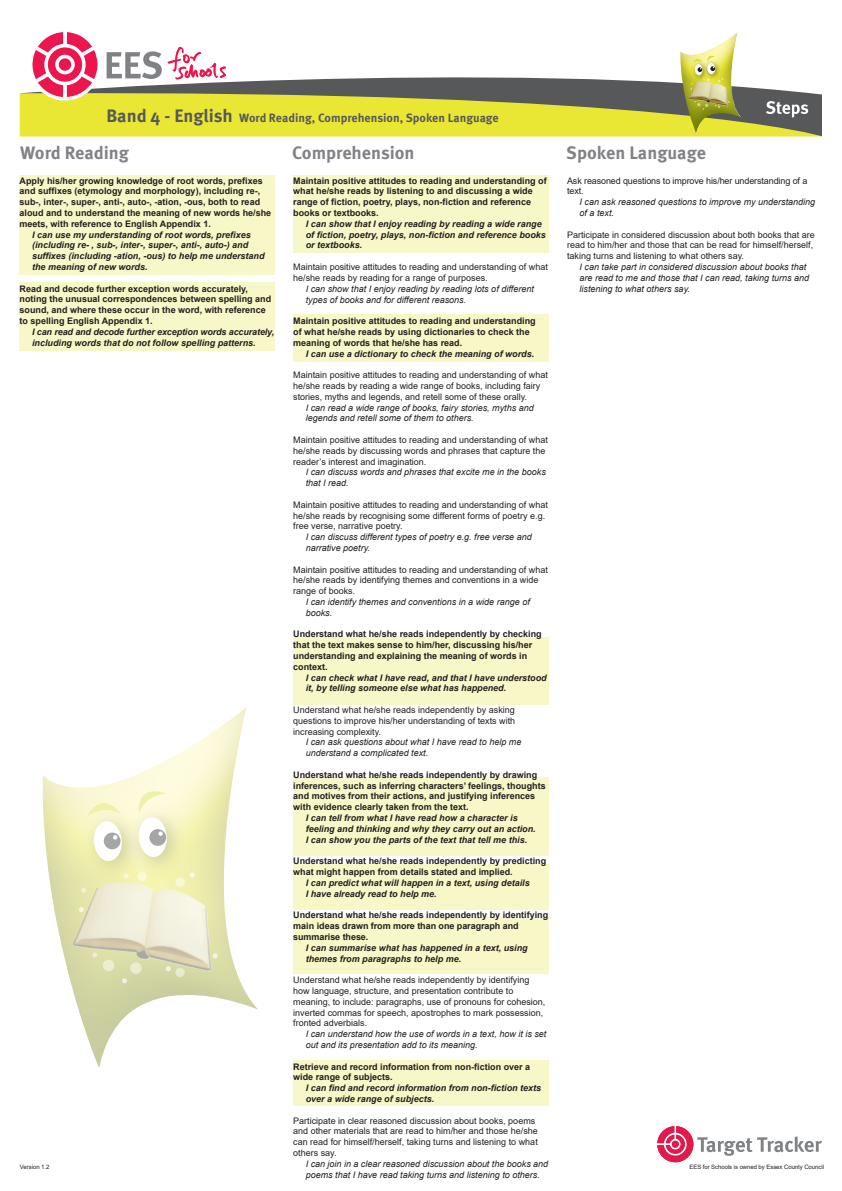
<style>
.page{position:relative;width:842px;height:1191px;background:#fff}
.page>*{position:absolute;margin:0;border:0;box-sizing:border-box;transform-origin:0 0}
.t1{font:700 18px "Meta OT";color:#808285}
.t2{font:700 12px "Meta OT";color:#57585a}
.t3{font:9px/10.8px "Arial";color:#231f20}
.t4{font:700 9px/10.8px "Arial";color:#231f20}
.t5{font:italic 700 9px/10.8px "Arial";color:#231f20}
.t6{font:italic 9px/10.8px "Arial";color:#231f20}
.t7{font:6px "Arial";letter-spacing:-.01em;color:#231f20}
.s1{font-size:18px}
</style>
<div class="page">
<div style="left:19px;top:175px;width:255px;height:99px;background:#f7f7c7"></div>
<div style="left:293px;top:175px;width:255px;height:78px;background:#f7f7c7"></div>
<div style="left:293px;top:315px;width:255px;height:47px;background:#f7f7c7"></div>
<div style="left:293px;top:637px;width:255px;height:68px;background:#f7f7c7"></div>
<div style="left:293px;top:864px;width:255px;height:45px;background:#f7f7c7"></div>
<div style="left:293px;top:917px;width:255px;height:57px;background:#f7f7c7"></div>
<div style="left:293px;top:1060px;width:255px;height:45px;background:#f7f7c7"></div>
<div style="left:293px;top:777px;width:255px;height:78px;background:#f7f7c7"></div>
<div style="left:19px;top:282px;width:255px;height:68px;background:#f7f7c7"></div>
<img style="left:43px;top:707px;width:216px;height:361px">
<img style="left:74px;top:802px;width:45px;height:80px">
<img style="left:119px;top:798px;width:76px;height:84px">
<svg style="left:87px;top:788px;width:36px;height:73px"></svg>
<svg style="left:135px;top:782px;width:33px;height:75px"></svg>
<img style="left:73px;top:882px;width:139px;height:89px">
<svg style="left:130px;top:962px;width:12px;height:12px"></svg>
<div style="left:103px;top:959px;width:11px;height:12px;background:#ecedd2;border-radius:50%"></div>
<svg style="left:190px;top:872px;width:5px;height:5px"></svg>
<svg style="left:166px;top:966px;width:5px;height:5px"></svg>
<svg style="left:124px;top:873px;width:5px;height:5px"></svg>
<svg style="left:92px;top:952px;width:5px;height:5px"></svg>
<svg style="left:122px;top:978px;width:5px;height:5px"></svg>
<svg style="left:213px;top:953px;width:5px;height:5px"></svg>
<svg style="left:79px;top:907px;width:5px;height:5px"></svg>
<svg style="left:81px;top:887px;width:5px;height:6px"></svg>
<svg style="left:175px;top:967px;width:10px;height:10px"></svg>
<div style="left:176px;top:877px;width:9px;height:9px;background:#f8f8d6;border-radius:50%"></div>
<svg style="left:137px;top:872px;width:10px;height:9px"></svg>
<svg style="left:657px;top:1126px;width:165px;height:37px"></svg>
<div style="left:672px;top:1140px;width:7px;height:7px;background:#e11a4b;border-radius:50%"></div>
<svg style="left:20px;top:32px;width:802px;height:104px"></svg>
<h2 class="t2" style="left:107px;top:110px;width:394px"><span class="s1">Band 4 - English</span> Word Reading, Comprehension, Spoken Language</h2>
<h1 class="t1" style="left:20px;top:141px;width:110px">Word Reading</h1>
<h1 class="t1" style="left:292px;top:141px;width:124px">Comprehension</h1>
<h1 class="t1" style="left:566px;top:141px;width:141px">Spoken Language</h1>
<p class="t4" style="left:20px;top:175px;width:253px">Apply his/her growing knowledge of root words, prefixes and suffixes (etymology and morphology), including re-, sub-, inter-, super-, anti-, auto-, -ation, -ous, both to read aloud and to understand the meaning of new words he/she meets, with reference to English Appendix 1.</p>
<p class="t5" style="left:32px;top:229px;width:234px">I can use my understanding of root words, prefixes (including re- , sub-, inter-, super-, anti-, auto-) and suffixes (including -ation, -ous) to help me understand the meaning of new words.</p>
<p class="t4" style="left:20px;top:283px;width:253px">Read and decode further exception words accurately, noting the unusual correspondences between spelling and sound, and where these occur in the word, with reference to spelling English Appendix 1.</p>
<p class="t5" style="left:32px;top:326px;width:244px">I can read and decode further exception words accurately, including words that do not follow spelling patterns.</p>
<p class="t3" style="left:567px;top:175px;width:242px">Ask reasoned questions to improve his/her understanding of a text.</p>
<p class="t6" style="left:580px;top:197px;width:237px">I can ask reasoned questions to improve my understanding of a text.</p>
<p class="t3" style="left:567px;top:229px;width:249px">Participate in considered discussion about both books that are read to him/her and those that can be read for himself/herself, taking turns and listening to what others say.</p>
<p class="t6" style="left:580px;top:262px;width:231px">I can take part in considered discussion about books that are read to me and those that I can read, taking turns and listening to what others say.</p>
<p class="t4" style="left:293px;top:175px;width:255px">Maintain positive attitudes to reading and understanding of what he/she reads by listening to and discussing a wide range of fiction, poetry, plays, non-fiction and reference books or textbooks.</p>
<p class="t5" style="left:306px;top:219px;width:242px">I can show that I enjoy reading by reading a wide range of fiction, poetry, plays, non-fiction and reference books or textbooks.</p>
<p class="t3" style="left:293px;top:261px;width:256px">Maintain positive attitudes to reading and understanding of what he/she reads by reading for a range of purposes.</p>
<p class="t6" style="left:306px;top:283px;width:230px">I can show that I enjoy reading by reading lots of different types of books and for different reasons.</p>
<p class="t4" style="left:293px;top:316px;width:244px">Maintain positive attitudes to reading and understanding of what he/she reads by using dictionaries to check the meaning of words that he/she has read.</p>
<p class="t5" style="left:306px;top:348px;width:230px">I can use a dictionary to check the meaning of words.</p>
<p class="t3" style="left:293px;top:369px;width:256px">Maintain positive attitudes to reading and understanding of what he/she reads by reading a wide range of books, including fairy stories, myths and legends, and retell some of these orally.</p>
<p class="t6" style="left:306px;top:402px;width:230px">I can read a wide range of books, fairy stories, myths and legends and retell some of them to others.</p>
<p class="t3" style="left:293px;top:434px;width:256px">Maintain positive attitudes to reading and understanding of what he/she reads by discussing words and phrases that capture the reader’s interest and imagination.</p>
<p class="t6" style="left:306px;top:467px;width:242px">I can discuss words and phrases that excite me in the books that I read.</p>
<p class="t3" style="left:293px;top:499px;width:256px">Maintain positive attitudes to reading and understanding of what he/she reads by recognising some different forms of poetry e.g. free verse, narrative poetry.</p>
<p class="t6" style="left:306px;top:532px;width:228px">I can discuss different types of poetry e.g. free verse and narrative poetry.</p>
<p class="t3" style="left:293px;top:564px;width:256px">Maintain positive attitudes to reading and understanding of what he/she reads by identifying themes and conventions in a wide range of books.</p>
<p class="t6" style="left:306px;top:596px;width:226px">I can identify themes and conventions in a wide range of books.</p>
<p class="t4" style="left:293px;top:629px;width:250px">Understand what he/she reads independently by checking that the text makes sense to him/her, discussing his/her understanding and explaining the meaning of words in context.</p>
<p class="t5" style="left:306px;top:672px;width:243px">I can check what I have read, and that I have understood it, by telling someone else what has happened.</p>
<p class="t3" style="left:293px;top:704px;width:224px;text-align:justify">Understand what he/she reads independently by asking questions to improve his/her understanding of texts with increasing complexity.</p>
<p class="t6" style="left:306px;top:737px;width:217px">I can ask questions about what I have read to help me understand a complicated text.</p>
<p class="t4" style="left:293px;top:769px;width:254px">Understand what he/she reads independently by drawing inferences, such as inferring characters’ feelings, thoughts and motives from their actions, and justifying inferences with evidence clearly taken from the text.</p>
<p class="t5" style="left:306px;top:813px;width:232px">I can tell from what I have read how a character is feeling and thinking and why they carry out an action.<br>I can show you the parts of the text that tell me this.</p>
<p class="t4" style="left:293px;top:856px;width:255px">Understand what he/she reads independently by predicting what might happen from details stated and implied.</p>
<p class="t5" style="left:306px;top:877px;width:226px">I can predict what will happen in a text, using details<br>I have already read to help me.</p>
<p class="t4" style="left:293px;top:910px;width:257px">Understand what he/she reads independently by identifying main ideas drawn from more than one paragraph and summarise these.</p>
<p class="t5" style="left:306px;top:942px;width:224px">I can summarise what has happened in a text, using themes from paragraphs to help me.</p>
<p class="t3" style="left:293px;top:974px;width:254px">Understand what he/she reads independently by identifying how language, structure, and presentation contribute to meaning, to include: paragraphs, use of pronouns for cohesion, inverted commas for speech, apostrophes to mark possession, fronted adverbials.</p>
<p class="t6" style="left:306px;top:1028px;width:242px">I can understand how the use of words in a text, how it is set out and its presentation add to its meaning.</p>
<p class="t4" style="left:293px;top:1061px;width:239px">Retrieve and record information from non-fiction over a wide range of subjects.</p>
<p class="t5" style="left:306px;top:1083px;width:237px">I can find and record information from non-fiction texts over a wide range of subjects.</p>
<p class="t3" style="left:293px;top:1115px;width:246px">Participate in clear reasoned discussion about books, poems and other materials that are read to him/her and those he/she can read for himself/herself, taking turns and listening to what others say.</p>
<p class="t6" style="left:306px;top:1158px;width:244px">I can join in a clear reasoned discussion about the books and poems that I have read taking turns and listening to others.</p>
<p class="t7" style="left:20px;top:1162px;width:31px">Version 1.2</p>
<p class="t7" style="left:689px;top:1162px;width:136px">EES for Schools is owned by Essex County Council</p>
</div>
